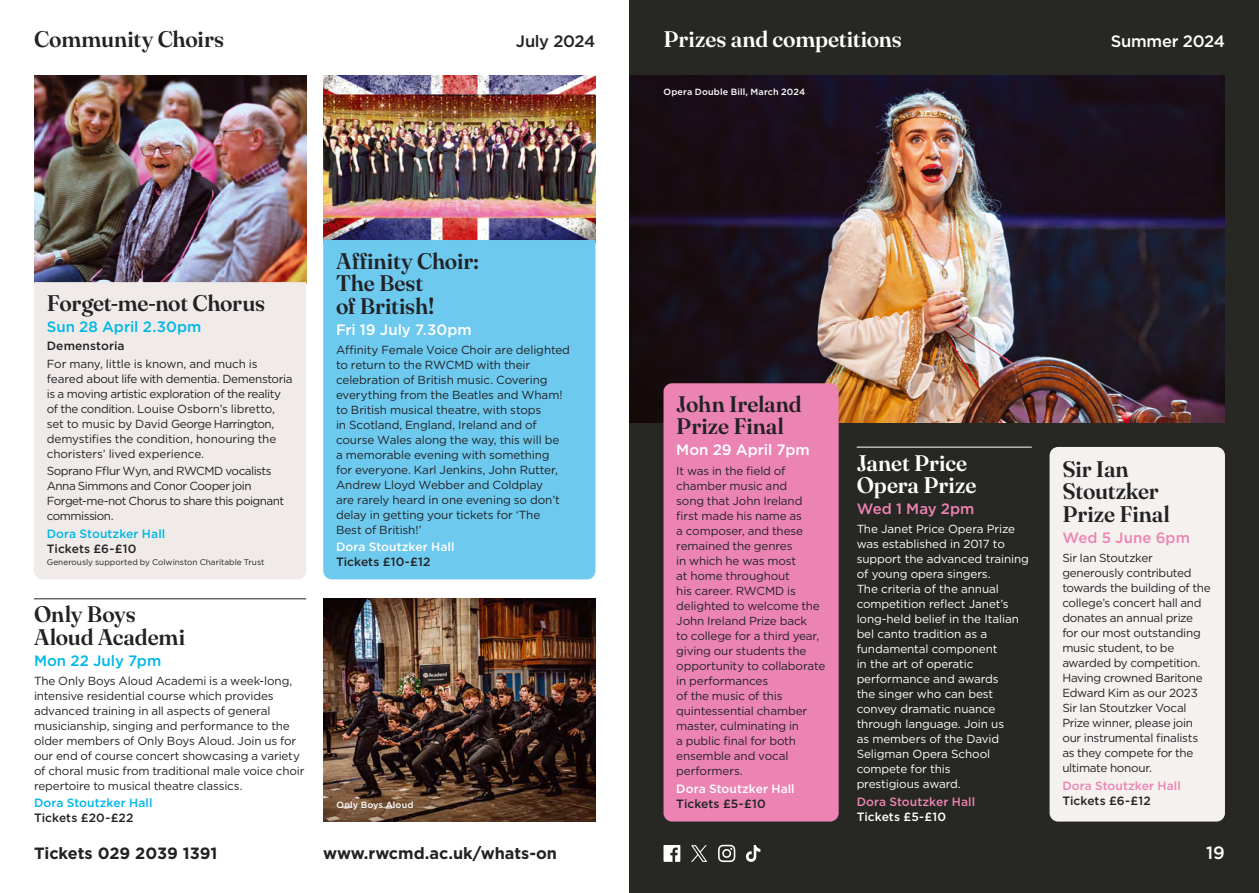
<style>
.page{position:relative;width:1259px;height:893px;background:#fff}
.page>*{position:absolute;margin:0;border:0;box-sizing:border-box;transform-origin:0 0}
.Heading{font:600 22.5px/22.5px "Fraunces 72 pt";letter-spacing:-.005em;color:#222225}
.Heading-2{font:600 22.5px/22.5px "Fraunces 72 pt";color:#fff}
.t1{font:500 17.85px "Gotham";color:#fff}
.t2{font:500 16.5px "Gotham";letter-spacing:-.015em;color:#fff}
.t3{font:500 16.5px "Gotham";letter-spacing:-.02em;color:#222225}
.t4{font:700 16.35px "Gotham";color:#222225}
.Subheading{font:500 15px "Gotham";color:#fff}
.Subheading-2{font:500 15px "Gotham";color:#00b7e7}
.Subheading-3{font:500 15px "Gotham";color:#ec84b3}
.Numbered_List_2{font:500 12px "Gotham";letter-spacing:.005em;color:#222225}
.Numbered_List_1{font:500 12px "Gotham";letter-spacing:.005em;color:#fff}
.Numbered_List_1-2{font:500 12px "Gotham";letter-spacing:.005em;color:#ec84b3}
.Numbered_List_1-3{font:500 12px "Gotham";letter-spacing:.005em;color:#00b7e7}
.Numbered_List_2-2{font:500 12px "Gotham";letter-spacing:.005em;color:#fff}
.Paragraph{font:500 12px "Gotham";letter-spacing:.01em;color:#222225}
.Paragraph-2{font:11.7px/15px "Gotham";letter-spacing:-.015em;color:#222225}
.Paragraph-3{font:11.7px/15px "Gotham";letter-spacing:-.01em;color:#fff}
.Paragraph-4{font:11.7px/15px "Gotham";letter-spacing:-.04em;color:#222225}
.Paragraph-5{font:500 9px "Gotham";letter-spacing:.015em;color:#fff}
.Sign_Off{font:8.25px "Gotham";color:#222225}
</style>
<div class="page">
<div style="left:629px;top:0;width:630px;height:893px;background:#272724"></div>
<svg style="left:663px;top:845px;width:17px;height:17px"></svg>
<svg style="left:718px;top:845px;width:17px;height:17px"></svg>
<svg style="left:746px;top:845px;width:14px;height:17px"></svg>
<svg style="left:691px;top:845px;width:16px;height:17px"></svg>
<img style="left:34px;top:75px;width:272px;height:207px">
<img style="left:323px;top:75px;width:272px;height:165px">
<img style="left:323px;top:598px;width:272px;height:223px">
<img style="left:629px;top:75px;width:596px;height:347px">
<div style="left:663px;top:383px;width:175px;height:438px;background:#ec84b3;border-radius:9px"></div>
<div style="left:1049px;top:447px;width:176px;height:374px;background:#f5f1ef;border-radius:9px"></div>
<hr style="left:34px;top:599px;width:272px;height:1px;background:#222225">
<div style="left:323px;top:240px;width:272px;height:339px;background:#6dc9ee"></div>
<div style="left:34px;top:282px;width:272px;height:297px;background:#f0ebe8"></div>
<hr style="left:856px;top:447px;width:175px;height:1px;background:#fff">
<p class="Heading" style="left:34px;top:26px;width:191px">Community Choirs</p>
<p class="t3" style="left:516px;top:30px;width:81px">July 2024</p>
<p class="Heading-2" style="left:663px;top:26px;width:240px">Prizes and competitions</p>
<p class="t2" style="left:1110px;top:30px;width:116px">Summer 2024</p>
<p class="Heading" style="left:47px;top:290px;width:220px">Forget-me-not Chorus</p>
<p class="Subheading-2" style="left:47px;top:316px;width:156px">Sun 28 April 2.30pm</p>
<p class="Paragraph" style="left:47px;top:338px;width:79px">Demenstoria</p>
<p class="Paragraph-2" style="left:47px;top:356px;width:247px">For many, little is known, and much is feared about life with dementia. Demenstoria is a moving artistic exploration of the reality of the condition. Louise Osborn’s libretto, set to music by David George Harrington, demystifies the condition, honouring the choristers’ lived experience.</p>
<p class="Paragraph-4" style="left:47px;top:463px;width:239px">Soprano Fflur Wyn, and RWCMD vocalists<br>Anna Simmons and Conor Cooper join<br>Forget-me-not Chorus to share this poignant commission.</p>
<p class="Numbered_List_1-3" style="left:47px;top:525px;width:120px">Dora Stoutzker Hall</p>
<p class="Numbered_List_2" style="left:47px;top:540px;width:91px">Tickets £6-£10</p>
<p class="Sign_Off" style="left:47px;top:557px;width:219px">Generously supported by Colwinston Charitable Trust</p>
<p class="Heading" style="left:34px;top:602px;width:152px">Only Boys<br>Aloud Academi</p>
<p class="Subheading-2" style="left:34px;top:651px;width:129px">Mon 22 July 7pm</p>
<p class="Paragraph-2" style="left:34px;top:673px;width:272px">The Only Boys Aloud Academi is a week-long, intensive residential course which provides advanced training in all aspects of general musicianship, singing and performance to the older members of Only Boys Aloud. Join us for our end of course concert showcasing a variety of choral music from traditional male voice choir repertoire to musical theatre classics.</p>
<p class="Numbered_List_1-3" style="left:34px;top:795px;width:120px">Dora Stoutzker Hall</p>
<p class="Numbered_List_2" style="left:34px;top:810px;width:101px">Tickets £20-£22</p>
<p class="Heading" style="left:336px;top:248px;width:144px">Affinity Choir:<br>The Best<br>of British!</p>
<p class="Subheading" style="left:336px;top:319px;width:137px">Fri 19 July 7.30pm</p>
<p class="Paragraph-2" style="left:336px;top:342px;width:235px">Affinity Female Voice Choir are delighted to return to the RWCMD with their celebration of British music. Covering everything from the Beatles and Wham! to British musical theatre, with stops<br>in Scotland, England, Ireland and of course Wales along the way, this will be<br>a memorable evening with something<br>for everyone. Karl Jenkins, John Rutter, Andrew Lloyd Webber and Coldplay<br>are rarely heard in one evening so don’t delay in getting your tickets for ‘The<br>Best of British!’</p>
<p class="Numbered_List_1" style="left:336px;top:539px;width:120px">Dora Stoutzker Hall</p>
<p class="Numbered_List_2" style="left:336px;top:554px;width:96px">Tickets £10-£12</p>
<p class="Paragraph-5" style="left:336px;top:799px;width:78px">Only Boys Aloud</p>
<p class="Paragraph-5" style="left:663px;top:86px;width:143px">Opera Double Bill, March 2024</p>
<p class="Heading" style="left:676px;top:391px;width:127px">John Ireland<br>Prize Final</p>
<p class="Subheading" style="left:676px;top:440px;width:135px">Mon 29 April 7pm</p>
<p class="Paragraph-2" style="left:676px;top:463px;width:151px">It was in the field of chamber music and<br>song that John Ireland first made his name as<br>a composer, and these remained the genres<br>in which he was most<br>at home throughout<br>his career. RWCMD is delighted to welcome the<br>John Ireland Prize back<br>to college for a third year, giving our students the opportunity to collaborate in performances<br>of the music of this quintessential chamber master, culminating in<br>a public final for both ensemble and vocal performers.</p>
<p class="Numbered_List_1" style="left:676px;top:780px;width:120px">Dora Stoutzker Hall</p>
<p class="Numbered_List_2" style="left:676px;top:795px;width:91px">Tickets £5-£10</p>
<p class="Heading-2" style="left:856px;top:450px;width:121px">Janet Price<br>Opera Prize</p>
<p class="Subheading-3" style="left:856px;top:499px;width:119px">Wed 1 May 2pm</p>
<p class="Paragraph-3" style="left:856px;top:522px;width:174px">The Janet Price Opera Prize was established in 2017 to support the advanced training of young opera singers.<br>The criteria of the annual competition reflect Janet’s long-held belief in the Italian bel canto tradition as a fundamental component<br>in the art of operatic performance and awards<br>the singer who can best convey dramatic nuance through language. Join us<br>as members of the David<br>Seligman Opera School compete for this<br>prestigious award.</p>
<p class="Numbered_List_1-2" style="left:856px;top:794px;width:120px">Dora Stoutzker Hall</p>
<p class="Numbered_List_2-2" style="left:856px;top:809px;width:91px">Tickets £5-£10</p>
<p class="Heading" style="left:1062px;top:456px;width:109px">Sir Ian<br>Stoutzker<br>Prize Final</p>
<p class="Subheading-3" style="left:1062px;top:528px;width:129px">Wed 5 June 6pm</p>
<p class="Paragraph-2" style="left:1062px;top:550px;width:150px">Sir Ian Stoutzker generously contributed towards the building of the college’s concert hall and donates an annual prize for our most outstanding music student, to be awarded by competition.<br>Having crowned Baritone<br>Edward Kim as our 2023<br>Sir Ian Stoutzker Vocal<br>Prize winner, please join our instrumental finalists as they compete for the ultimate honour.</p>
<p class="Numbered_List_1-2" style="left:1062px;top:778px;width:120px">Dora Stoutzker Hall</p>
<p class="Numbered_List_2" style="left:1062px;top:793px;width:90px">Tickets £6-£12</p>
<p class="t4" style="left:34px;top:842px;width:185px">Tickets 029 2039 1391</p>
<p class="t4" style="left:323px;top:842px;width:235px">www.rwcmd.ac.uk/whats-on</p>
<p class="t1" style="left:1206px;top:841px;width:20px">19</p>
</div>
